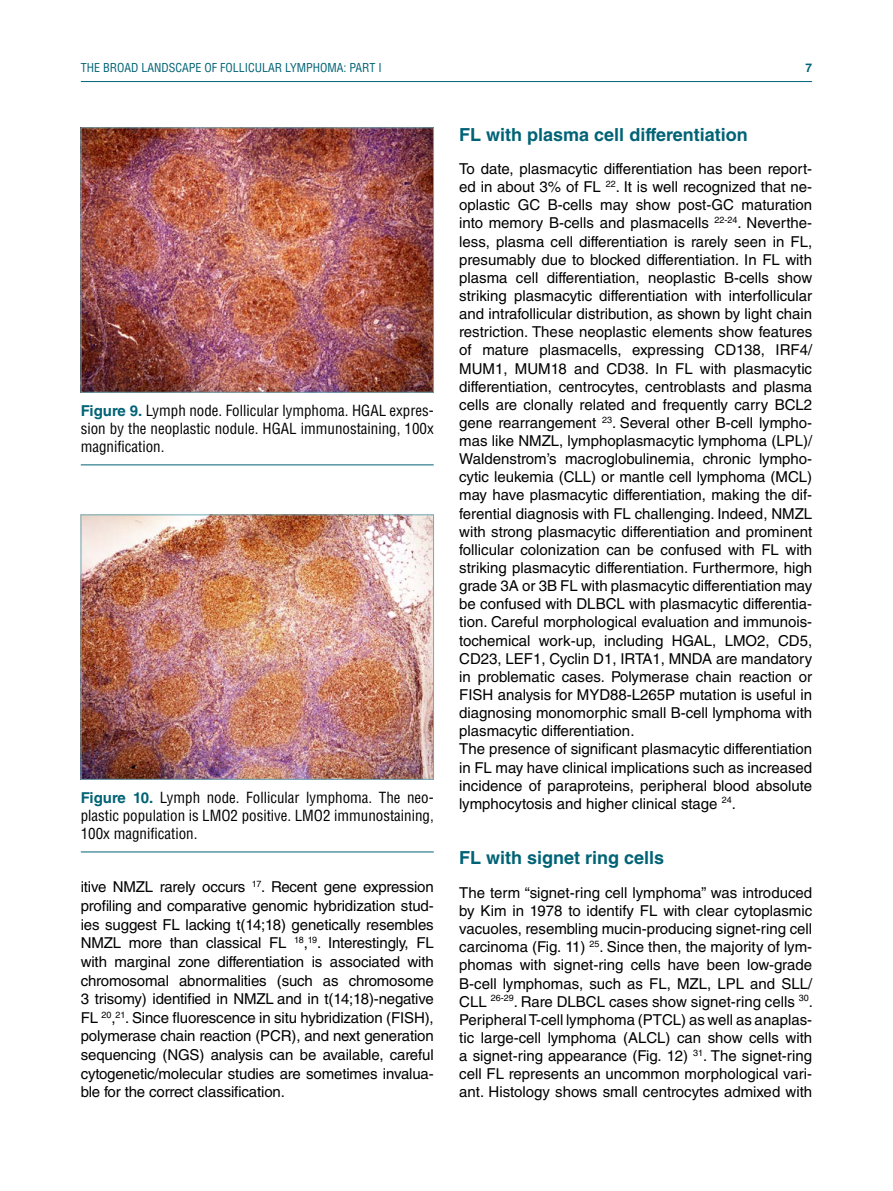
<style>
.page{position:relative;width:893px;height:1191px;background:#fff}
.page>*{position:absolute;margin:0;border:0;box-sizing:border-box;transform-origin:0 0}
.t1{font:700 18px "Helvetica LT Std";color:#006375}
.t2{font:15px/18.1px "Helvetica LT Std";color:#000;text-align:justify}
.t3{font:condensed 15px/18px "Helvetica LT Std";color:#000;text-align:justify}
.t4{font:condensed 12px "Helvetica LT Std";color:#006375}
.t5{font:700 12px "Helvetica LT Std";color:#006375}
.s1{font-weight:700;font-stretch:normal;color:#006375}
</style>
<div class="page">
<hr style="left:81px;top:81px;width:731px;height:1px;background:#006375">
<img style="left:83px;top:516px;width:349px;height:261px">
<div style="left:81px;top:514px;width:353px;height:265px;border:1px solid #72aab7"></div>
<hr style="left:81px;top:851px;width:353px;height:1px;background:#006375">
<img style="left:83px;top:130px;width:349px;height:260px">
<div style="left:81px;top:128px;width:353px;height:264px;border:1px solid #72aab7"></div>
<hr style="left:81px;top:464px;width:353px;height:1px;background:#006375">
<p class="t4" style="left:81px;top:61px;width:302px">THE BROAD LANDSCAPE OF FOLLICULAR LYMPHOMA: PART I</p>
<p class="t5" style="left:805px;top:61px;width:8px">7</p>
<p class="t3" style="left:81px;top:401px;width:354px"><span class="s1">Figure 9.</span> Lymph node. Follicular lymphoma. HGAL expres&shy;sion by the neoplastic nodule. HGAL immunostaining, 100x magnification.</p>
<p class="t3" style="left:81px;top:788px;width:354px"><span class="s1">Figure 10.</span> Lymph node. Follicular lymphoma. The neo&shy;plastic population is LMO2 positive. LMO2 immunostaining, 100x magnification.</p>
<p class="t2" style="left:81px;top:877px;width:354px;line-height:18.6px">itive NMZL rarely occurs <sup>17</sup>. Recent gene expression profiling and comparative genomic hybridization stud&shy;ies suggest FL lacking t(14;18) genetically resembles NMZL more than classical FL <sup>18</sup>,<sup>19</sup>. Interestingly, FL with marginal zone differentiation is associated with chromosomal abnormalities (such as chromosome 3 trisomy) identified in NMZL and in t(14;18)-negative FL <sup>20</sup>,<sup>21</sup>. Since fluorescence in situ hybridization (FISH), polymerase chain reaction (PCR), and next generation sequencing (NGS) analysis can be available, careful cytogenetic/molecular studies are sometimes invalua&shy;ble for the correct classification.</p>
<p class="t1" style="left:459px;top:123px;width:290px">FL with plasma cell differentiation</p>
<p class="t2" style="left:459px;top:160px;width:354px;text-align:left">To date, plasmacytic differentiation has been report&shy;ed in about 3% of FL <sup>22</sup>. It is well recognized that ne&shy;oplastic GC B-cells may show post-GC maturation into memory B-cells and plasmacells <sup>22-24</sup>. Neverthe&shy;less, plasma cell differentiation is rarely seen in FL, presumably due to blocked differentiation. In FL with plasma cell differentiation, neoplastic B-cells show striking plasmacytic differentiation with interfollicular and intrafollicular distribution, as shown by light chain restriction. These neoplastic elements show features of mature plasmacells, expressing CD138, IRF4/ MUM1, MUM18 and CD38. In FL with plasmacytic differentiation, centrocytes, centroblasts and plasma cells are clonally related and frequently carry BCL2 gene rearrangement <sup>23</sup>. Several other B-cell lympho&shy;mas like NMZL, lymphoplasmacytic lymphoma (LPL)/ Waldenstrom’s macroglobulinemia, chronic lympho&shy;cytic leukemia (CLL) or mantle cell lymphoma (MCL) may have plasmacytic differentiation, making the dif&shy;ferential diagnosis with FL challenging. Indeed, NMZL with strong plasmacytic differentiation and prominent follicular colonization can be confused with FL with striking plasmacytic differentiation. Furthermore, high grade 3A or 3B FL with plasmacytic differentiation may be confused with DLBCL with plasmacytic differentia&shy;tion. Careful morphological evaluation and immunois&shy;tochemical work-up, including HGAL, LMO2, CD5, CD23, LEF1, Cyclin D1, IRTA1, MNDA are mandatory in problematic cases. Polymerase chain reaction or FISH analysis for MYD88-L265P mutation is useful in diagnosing monomorphic small B-cell lymphoma with plasmacytic differentiation.<br>The presence of significant plasmacytic differentiation in FL may have clinical implications such as increased incidence of paraproteins, peripheral blood absolute lymphocytosis and higher clinical stage <sup>24</sup>.</p>
<p class="t1" style="left:459px;top:847px;width:206px">FL with signet ring cells</p>
<p class="t2" style="left:459px;top:883px;width:355px">The term “signet-ring cell lymphoma” was introduced by Kim in 1978 to identify FL with clear cytoplasmic vacuoles, resembling mucin-producing signet-ring cell carcinoma (Fig. 11) <sup>25</sup>. Since then, the majority of lym&shy;phomas with signet-ring cells have been low-grade B-cell lymphomas, such as FL, MZL, LPL and SLL/ CLL <sup>26-29</sup>. Rare DLBCL cases show signet-ring cells <sup>30</sup>.<br>Peripheral T-cell lymphoma (PTCL) as well as anaplas&shy;tic large-cell lymphoma (ALCL) can show cells with a signet-ring appearance (Fig. 12) <sup>31</sup>. The signet-ring cell FL represents an uncommon morphological vari&shy;ant. Histology shows small centrocytes admixed with</p>
</div>
